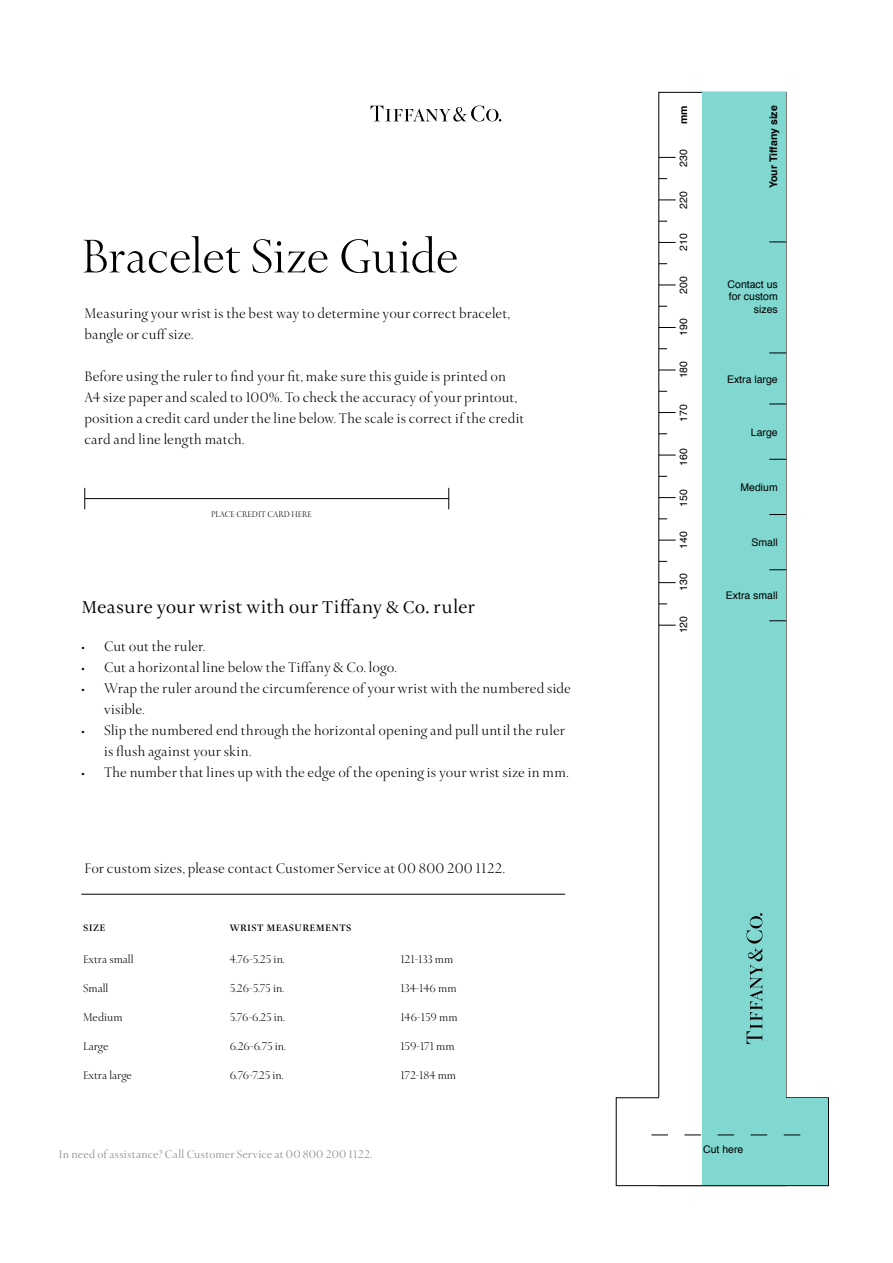
<style>
.page{position:relative;width:893px;height:1263px;background:#fff}
.page>*{position:absolute;margin:0;border:0;box-sizing:border-box;transform-origin:0 0}
.t1{font:51px "Sterling Display";letter-spacing:-.01em;color:#000}
.t2{font:16.5px "Sterling S Sm";letter-spacing:.01em;color:#000}
.t3{font:15px/21px "Sterling Display";letter-spacing:.01em;color:#000}
.t4{font:12px "Sterling Display";color:#000}
.t5{font:12px "Sterling Display";letter-spacing:.02em;color:#808285}
.t6{font:10.5px/12.6px "Helvetica";color:#000;text-align:right}
.t7{font:700 10.5px "Helvetica";color:#000}
.TH{font:700 9px "Sterling S Sm";letter-spacing:.05em;color:#000}
.t8{font:9px "Sterling Display";color:#000}
</style>
<div class="page">
<hr style="left:85px;top:498px;width:364px;height:1px;background:#000">
<svg style="left:84px;top:488px;width:1px;height:21px"></svg>
<svg style="left:448px;top:488px;width:1px;height:21px"></svg>
<svg style="left:371px;top:105px;width:130px;height:17px"></svg>
<hr style="left:81px;top:894px;width:484px;height:1px;background:#000">
<div style="left:702px;top:93px;width:84px;height:1004px;background:#81d8d0"></div>
<svg style="left:659px;top:540px;width:17px;height:1px"></svg>
<svg style="left:659px;top:497px;width:17px;height:1px"></svg>
<svg style="left:659px;top:455px;width:17px;height:1px"></svg>
<svg style="left:659px;top:412px;width:17px;height:1px"></svg>
<svg style="left:659px;top:370px;width:17px;height:1px"></svg>
<svg style="left:659px;top:327px;width:17px;height:1px"></svg>
<svg style="left:659px;top:285px;width:17px;height:1px"></svg>
<svg style="left:659px;top:242px;width:17px;height:1px"></svg>
<svg style="left:659px;top:200px;width:17px;height:1px"></svg>
<svg style="left:659px;top:157px;width:17px;height:1px"></svg>
<svg style="left:659px;top:625px;width:17px;height:1px"></svg>
<svg style="left:659px;top:582px;width:17px;height:1px"></svg>
<svg style="left:769px;top:569px;width:17px;height:1px"></svg>
<svg style="left:769px;top:620px;width:17px;height:1px"></svg>
<svg style="left:769px;top:514px;width:17px;height:1px"></svg>
<svg style="left:769px;top:459px;width:17px;height:1px"></svg>
<svg style="left:769px;top:404px;width:17px;height:1px"></svg>
<svg style="left:769px;top:353px;width:17px;height:1px"></svg>
<svg style="left:769px;top:242px;width:17px;height:1px"></svg>
<div style="left:616px;top:1097px;width:213px;height:89px;border:1px solid #000"></div>
<svg style="left:746px;top:913px;width:16px;height:131px"></svg>
<div style="left:659px;top:1097px;width:127px;height:7px;background:#fff"></div>
<div style="left:702px;top:1098px;width:126px;height:87px;background:#81d8d0"></div>
<svg style="left:651px;top:1135px;width:149px;height:1px"></svg>
<div style="left:702px;top:1095px;width:84px;height:8px;background:#81d8d0"></div>
<h2 class="t1" style="left:81px;top:224px;width:379px">Bracelet Size Guide</h2>
<p class="t3" style="left:84px;top:303px;width:427px">Measuring your wrist is the best way to determine your correct bracelet, bangle or cuff size.</p>
<p class="t3" style="left:84px;top:366px;width:441px">Before using the ruler to find your fit, make sure this guide is printed on A4 size paper and scaled to 100%. To check the accuracy of your printout, position a credit card under the line below. The scale is correct if the credit card and line length match.</p>
<p class="t8" style="left:211px;top:508px;width:102px">PLACE CREDIT CARD HERE</p>
<h2 class="t2" style="left:81px;top:595px;width:395px">Measure your wrist with our Tiffany &amp; Co. ruler</h2>
<p class="t3" style="left:81px;top:636px;width:125px">• Cut out the ruler.</p>
<p class="t3" style="left:81px;top:657px;width:317px">• Cut a horizontal line below the Tiffany &amp; Co. logo.</p>
<p class="t3" style="left:104px;top:678px;width:468px;text-indent:-23px">• Wrap the ruler around the circumference of your wrist with the numbered side visible.</p>
<p class="t3" style="left:104px;top:720px;width:462px;text-indent:-23px">• Slip the numbered end through the horizontal opening and pull until the ruler is flush against your skin.</p>
<p class="t3" style="left:81px;top:762px;width:489px">• The number that lines up with the edge of the opening is your wrist size in mm.</p>
<p class="t3" style="left:84px;top:858px;width:422px">For custom sizes, please contact Customer Service at 00 800 200 1122.</p>
<p class="TH" style="left:83px;top:921px;width:24px">SIZE</p>
<p class="TH" style="left:230px;top:921px;width:123px">WRIST MEASUREMENTS</p>
<p class="t4" style="left:83px;top:952px;width:52px">Extra small</p>
<p class="t4" style="left:230px;top:952px;width:57px">4.76-5.25 in.</p>
<p class="t4" style="left:400px;top:952px;width:55px">121-133 mm</p>
<p class="t4" style="left:83px;top:981px;width:27px">Small</p>
<p class="t4" style="left:230px;top:981px;width:56px">5.26-5.75 in.</p>
<p class="t4" style="left:400px;top:981px;width:58px">134-146 mm</p>
<p class="t4" style="left:83px;top:1010px;width:41px">Medium</p>
<p class="t4" style="left:230px;top:1010px;width:57px">5.76-6.25 in.</p>
<p class="t4" style="left:400px;top:1010px;width:59px">146-159 mm</p>
<p class="t4" style="left:83px;top:1039px;width:27px">Large</p>
<p class="t4" style="left:230px;top:1039px;width:58px">6.26-6.75 in.</p>
<p class="t4" style="left:400px;top:1039px;width:56px">159-171 mm</p>
<p class="t4" style="left:83px;top:1068px;width:51px">Extra large</p>
<p class="t4" style="left:230px;top:1068px;width:55px">6.76-7.25 in.</p>
<p class="t4" style="left:400px;top:1068px;width:57px">172-184 mm</p>
<p class="t5" style="left:59px;top:1146px;width:315px">In need of assistance? Call Customer Service at 00 800 200 1122.</p>
<p class="t7" style="left:675px;top:124px;width:20px;rotate:-90deg">mm</p>
<p class="t7" style="left:765px;top:188px;width:85px;rotate:-90deg">Your Tiffany size</p>
<p class="t6" style="left:677px;top:167px;width:19px;rotate:-90deg">230</p>
<p class="t6" style="left:677px;top:209px;width:19px;rotate:-90deg">220</p>
<p class="t6" style="left:677px;top:251px;width:19px;rotate:-90deg">210</p>
<p class="t6" style="left:677px;top:294px;width:19px;rotate:-90deg">200</p>
<p class="t6" style="left:677px;top:336px;width:19px;rotate:-90deg">190</p>
<p class="t6" style="left:677px;top:378px;width:19px;rotate:-90deg">180</p>
<p class="t6" style="left:677px;top:422px;width:19px;rotate:-90deg">170</p>
<p class="t6" style="left:677px;top:466px;width:19px;rotate:-90deg">160</p>
<p class="t6" style="left:677px;top:507px;width:19px;rotate:-90deg">150</p>
<p class="t6" style="left:677px;top:548px;width:19px;rotate:-90deg">140</p>
<p class="t6" style="left:677px;top:591px;width:19px;rotate:-90deg">130</p>
<p class="t6" style="left:677px;top:633px;width:19px;rotate:-90deg">120</p>
<p class="t6" style="left:728px;top:278px;width:52px">Contact us for custom sizes</p>
<p class="t6" style="left:727px;top:373px;width:52px">Extra large</p>
<p class="t6" style="left:751px;top:426px;width:28px">Large</p>
<p class="t6" style="left:740px;top:481px;width:39px">Medium</p>
<p class="t6" style="left:751px;top:537px;width:28px">Small</p>
<p class="t6" style="left:726px;top:590px;width:53px">Extra small</p>
<p class="t6" style="left:703px;top:1143px;width:42px">Cut here</p>
</div>
